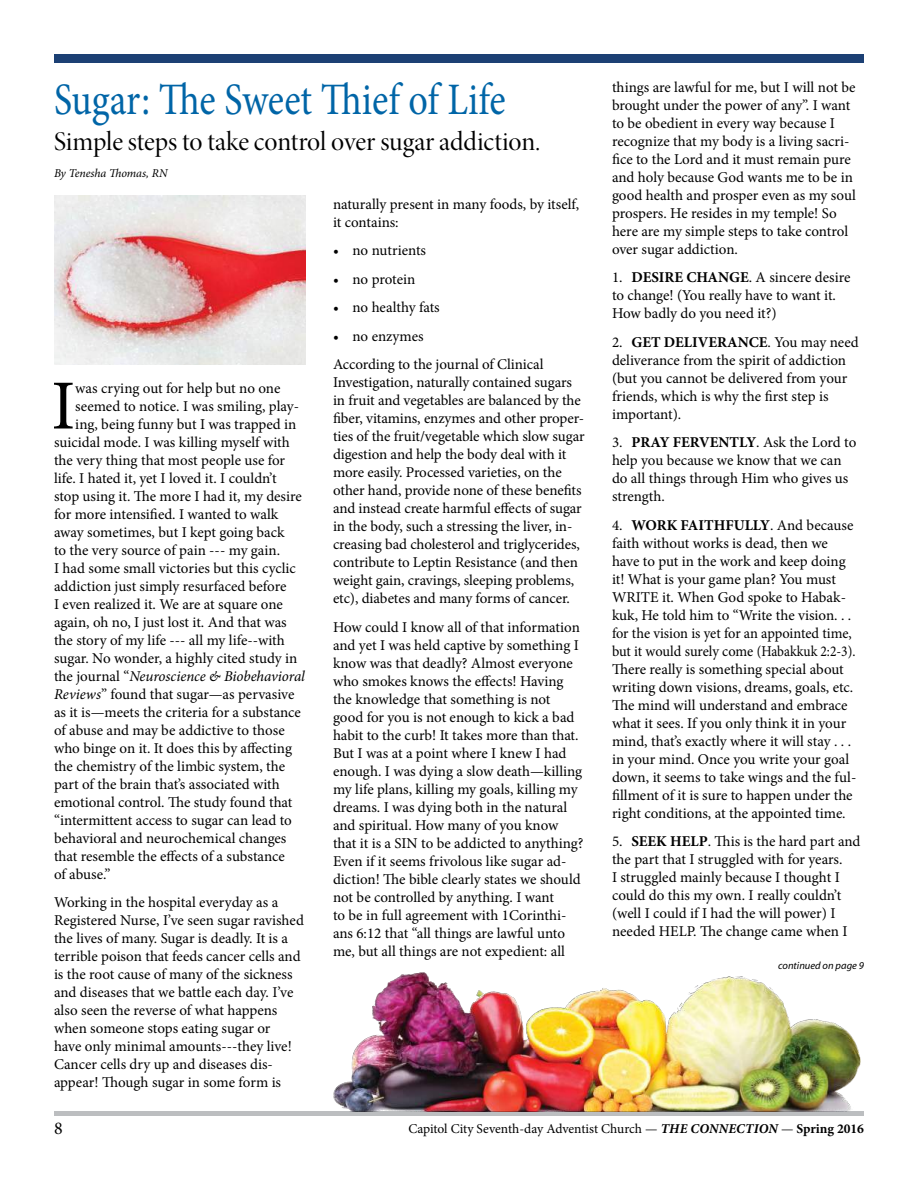
<style>
.page{position:relative;width:918px;height:1188px;background:#fff}
.page>*{position:absolute;margin:0;border:0;box-sizing:border-box;transform-origin:0 0}
.t1{font:70.35px "Minion Pro";color:#000}
.t2{font:45px "Minion Pro";letter-spacing:-.01em;color:#0065a7;scale:.85 1}
.t3{font:27px "Minion Pro Disp";letter-spacing:-.005em;color:#000}
.t4{font:18px "Minion Pro";color:#000}
.t5{font:15px/18px "Minion Pro";letter-spacing:-.005em;color:#000}
.t6{font:italic 15px "Minion Pro";letter-spacing:-.005em;color:#000}
.t7{font:13.5px "Minion Pro";letter-spacing:-.005em;color:#000}
.t8{font:italic 12px "Minion Pro";letter-spacing:-.005em;color:#000}
.t9{font:italic 10.5px "Myriad";color:#000}
.s1{font-style:normal}
.s2{font-style:italic}
.s3{font-weight:700}
.s4{font-weight:700;font-style:italic}
</style>
<div class="page">
<hr style="left:54px;top:1112px;width:810px;height:4px;background:#bcbec0">
<div style="left:54px;top:54px;width:810px;height:9px;background:#1c4074"></div>
<img style="left:54px;top:196px;width:252px;height:169px">
<img style="left:333px;top:972px;width:531px;height:140px">
<h2 class="t2" style="left:54px;top:69px;width:533px">Sugar: The Sweet Thief of Life</h2>
<h3 class="t3" style="left:54px;top:125px;width:488px">Simple steps to take control over sugar addiction.</h3>
<p class="t8" style="left:54px;top:165px;width:115px">By Tenesha Thomas, RN</p>
<h1 class="t1" style="left:51px;top:359px;width:26px">I</h1>
<p class="t5" style="left:75px;top:379px;width:207px">was crying out for help but no one</p>
<p class="t5" style="left:75px;top:397px;width:225px">seemed to notice. I was smiling, play-</p>
<p class="t5" style="left:75px;top:415px;width:223px">ing, being funny but I was trapped in</p>
<p class="t5" style="left:54px;top:433px;width:237px">suicidal mode. I was killing myself with</p>
<p class="t5" style="left:54px;top:451px;width:233px">the very thing that most people use for</p>
<p class="t5" style="left:54px;top:469px;width:224px">life. I hated it, yet I loved it. I couldn’t</p>
<p class="t5" style="left:54px;top:487px;width:249px">stop using it. The more I had it, my desire</p>
<p class="t5" style="left:54px;top:505px;width:226px">for more intensified. I wanted to walk</p>
<p class="t5" style="left:54px;top:523px;width:232px">away sometimes, but I kept going back</p>
<p class="t5" style="left:54px;top:541px;width:228px">to the very source of pain --- my gain.</p>
<p class="t5" style="left:54px;top:559px;width:243px">I had some small victories but this cyclic</p>
<p class="t5" style="left:54px;top:577px;width:234px">addiction just simply resurfaced before</p>
<p class="t5" style="left:54px;top:595px;width:230px">I even realized it. We are at square one</p>
<p class="t5" style="left:54px;top:613px;width:234px">again, oh no, I just lost it. And that was</p>
<p class="t5" style="left:54px;top:631px;width:232px">the story of my life --- all my life--with</p>
<p class="t5" style="left:54px;top:649px;width:245px">sugar. No wonder, a highly cited study in</p>
<p class="t6" style="left:54px;top:665px;width:253px"><span class="s1">the journal “</span>Neuroscience &amp; Biobehavioral</p>
<p class="t5" style="left:54px;top:685px;width:242px"><span class="s2">Reviews</span>” found that sugar—as pervasive</p>
<p class="t5" style="left:54px;top:703px;width:249px">as it is—meets the criteria for a substance</p>
<p class="t5" style="left:54px;top:721px;width:232px">of abuse and may be addictive to those</p>
<p class="t5" style="left:54px;top:739px;width:240px">who binge on it. It does this by affecting</p>
<p class="t5" style="left:54px;top:757px;width:233px">the chemistry of the limbic system, the</p>
<p class="t5" style="left:54px;top:775px;width:227px">part of the brain that’s associated with</p>
<p class="t5" style="left:54px;top:793px;width:240px">emotional control. The study found that</p>
<p class="t5" style="left:54px;top:811px;width:239px">“intermittent access to sugar can lead to</p>
<p class="t5" style="left:54px;top:829px;width:234px">behavioral and neurochemical changes</p>
<p class="t5" style="left:54px;top:847px;width:232px">that resemble the effects of a substance</p>
<p class="t5" style="left:54px;top:865px;width:58px">of abuse.”</p>
<p class="t5" style="left:54px;top:893px;width:251px">Working in the hospital everyday as a Registered Nurse, I’ve seen sugar ravished the lives of many. Sugar is deadly. It is a terrible poison that feeds cancer cells and is the root cause of many of the sickness and diseases that we battle each day. I’ve also seen the reverse of what happens when someone stops eating sugar or<br>have only minimal amounts---they live!<br>Cancer cells dry up and diseases dis&shy;appear! Though sugar in some form is</p>
<p class="t5" style="left:333px;top:195px;width:248px">naturally present in many foods, by itself, it contains:</p>
<p class="t5" style="left:333px;top:242px;width:95px">• no nutrients</p>
<p class="t5" style="left:333px;top:270px;width:84px">• no protein</p>
<p class="t5" style="left:333px;top:299px;width:108px">• no healthy fats</p>
<p class="t5" style="left:333px;top:322px;width:212px;line-height:28.5px">• no enzymes<br>According to the journal of Clinical</p>
<p class="t5" style="left:333px;top:374px;width:253px">Investigation, naturally contained sugars in fruit and vegetables are balanced by the fiber, vitamins, enzymes and other proper&shy;ties of the fruit/vegetable which slow sugar digestion and help the body deal with it more easily. Processed varieties, on the other hand, provide none of these benefits and instead create harmful effects of sugar in the body, such a stressing the liver, in&shy;creasing bad cholesterol and triglycerides, contribute to Leptin Resistance (and then weight gain, cravings, sleeping problems, etc), diabetes and many forms of cancer.</p>
<p class="t5" style="left:333px;top:618px;width:252px">How could I know all of that information and yet I was held captive by something I know was that deadly? Almost everyone who smokes knows the effects! Having the knowledge that something is not good for you is not enough to kick a bad habit to the curb! It takes more than that.<br>But I was at a point where I knew I had enough. I was dying a slow death—killing my life plans, killing my goals, killing my dreams. I was dying both in the natural and spiritual. How many of you know that it is a SIN to be addicted to anything?<br>Even if it seems frivolous like sugar ad&shy;diction! The bible clearly states we should not be controlled by anything. I want<br>to be in full agreement with 1Corinthi&shy;ans 6:12 that “all things are lawful unto me, but all things are not expedient: all</p>
<p class="t5" style="left:612px;top:78px;width:245px">things are lawful for me, but I will not be brought under the power of any”. I want to be obedient in every way because I recognize that my body is a living sacri&shy;fice to the Lord and it must remain pure and holy because God wants me to be in good health and prosper even as my soul prospers. He resides in my temple! So here are my simple steps to take control over sugar addiction.</p>
<p class="t5" style="left:612px;top:269px;width:240px">1. <span class="s3">DESIRE CHANGE</span>. A sincere desire to change! (You really have to want it.<br>How badly do you need it?)</p>
<p class="t5" style="left:612px;top:333px;width:248px">2. <span class="s3">GET DELIVERANCE</span>. You may need deliverance from the spirit of addiction (but you cannot be delivered from your friends, which is why the first step is important).</p>
<p class="t5" style="left:612px;top:434px;width:246px">3. <span class="s3">PRAY FERVENTLY</span>. Ask the Lord to help you because we know that we can do all things through Him who gives us strength.</p>
<p class="t5" style="left:612px;top:516px;width:246px">4. <span class="s3">WORK FAITHFULLY</span>. And because faith without works is dead, then we have to put in the work and keep doing it! What is your game plan? You must WRITE it. When God spoke to Habak&shy;kuk, He told him to “Write the vision. . . for the vision is yet for an appointed time, but it would surely come (Habakkuk 2:2-3).<br>There really is something special about writing down visions, dreams, goals, etc.<br>The mind will understand and embrace what it sees. If you only think it in your mind, that’s exactly where it will stay . . . in your mind. Once you write your goal down, it seems to take wings and the ful&shy;fillment of it is sure to happen under the right conditions, at the appointed time.</p>
<p class="t5" style="left:612px;top:833px;width:250px">5. <span class="s3">SEEK HELP</span>. This is the hard part and the part that I struggled with for years.<br>I struggled mainly because I thought I could do this my own. I really couldn’t (well I could if I had the will power) I needed HELP. The change came when I</p>
<p class="t9" style="left:778px;top:961px;width:87px">continued on page 9</p>
<p class="t4" style="left:54px;top:1116px;width:10px">8</p>
<p class="t7" style="left:408px;top:1120px;width:457px">Capitol City Seventh-day Adventist Church — <span class="s4">THE CONNECTION</span> — <span class="s3">Spring 2016</span></p>
</div>
